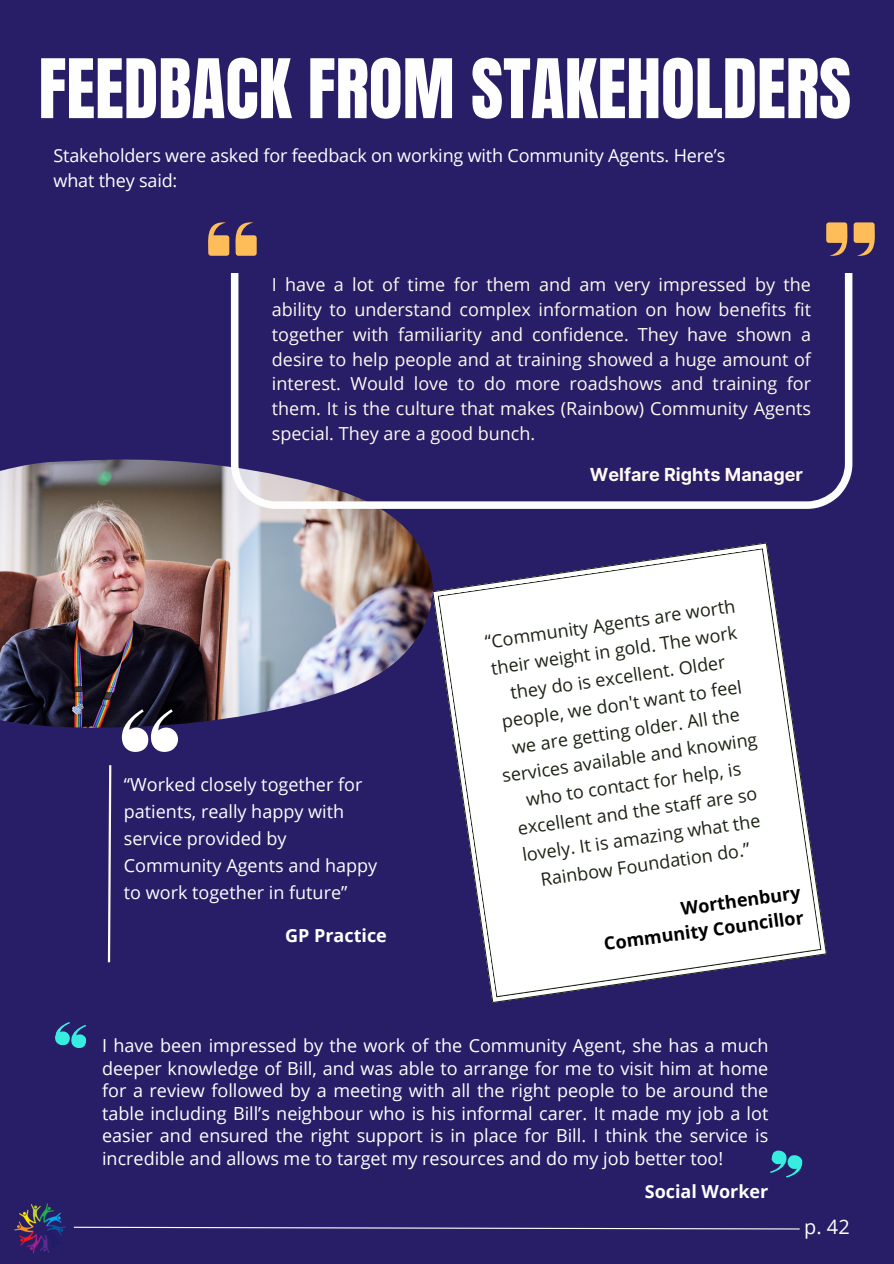
<style>
.page{position:relative;width:894px;height:1264px;background:#fff}
.page>*{position:absolute;margin:0;border:0;box-sizing:border-box;transform-origin:0 0}
.t1{font:69.75px "Anton";color:#fffeff}
.t2{font:19.95px "Open Sans";color:#fff}
.t3{font:18px/22.5px "Open Sans";letter-spacing:-.01em;color:#fff}
.t4{font:18px/24.8px "Open Sans";color:#fff9ef;text-align:justify}
.t5{font:18px/27px "Open Sans";color:#1c2313;text-align:center}
.t6{font:18px/27px "Open Sans";color:#fffeff}
.t7{font:700 18px/24.6px "Open Sans";color:#000;text-align:right}
.t8{font:700 18px "Open Sans";color:#fff}
.t9{font:700 18px "Inter";color:#fff9ef}
</style>
<div class="page">
<div style="left:0;top:0;width:893px;height:1263px;background:#281d67"></div>
<svg style="left:55px;top:1022px;width:32px;height:26px"></svg>
<svg style="left:770px;top:1150px;width:33px;height:28px"></svg>
<img style="left:0;top:459px;width:432px;height:269px">
<svg style="left:122px;top:709px;width:56px;height:43px;background:#8d8b9b"></svg>
<svg style="left:107px;top:765px;width:5px;height:198px"></svg>
<svg style="left:437px;top:548px;width:384px;height:449px"></svg>
<svg style="left:231px;top:274px;width:621px;height:235px"></svg>
<svg style="left:826px;top:222px;width:49px;height:34px"></svg>
<svg style="left:208px;top:222px;width:48px;height:34px"></svg>
<svg style="left:74px;top:1226px;width:726px;height:3px"></svg>
<img style="left:14px;top:1203px;width:60px;height:51px">
<h1 class="t1" style="left:38px;top:39px;width:813px">FEEDBACK FROM STAKEHOLDERS</h1>
<p class="t3" style="left:53px;top:143px;width:673px;line-height:24.8px">Stakeholders were asked for feedback on working with Community Agents. Here’s what they said:</p>
<p class="t4" style="left:272px;top:272px;width:540px">I have a lot of time for them and am very impressed by the ability to understand complex information on how benefits fit together with familiarity and confidence. They have shown a desire to help people and at training showed a huge amount of interest. Would love to do more roadshows and training for them. It is the culture that makes (Rainbow) Community Agents special. They are a good bunch.</p>
<p class="t9" style="left:589px;top:464px;width:215px">Welfare Rights Manager</p>
<p class="t6" style="left:124px;top:770px;width:255px">“Worked closely together for patients, really happy with service provided by<br>Community Agents and happy to work together in future”</p>
<p class="t8" style="left:285px;top:922px;width:103px">GP Practice</p>
<p class="t5" style="left:481px;top:627px;width:259px;rotate:-8deg">“Community Agents are worth their weight in gold. The work they do is excellent. Older people, we don't want to feel we are getting older. All the services available and knowing who to contact for help, is excellent and the staff are so lovely. It is amazing what the<br>Rainbow Foundation do.”</p>
<p class="t7" style="left:598px;top:907px;width:203px;rotate:-8deg">Worthenbury<br>Community Councillor</p>
<p class="t3" style="left:102px;top:1033px;width:667px;text-align:justify">I have been impressed by the work of the Community Agent, she has a much deeper knowledge of Bill, and was able to arrange for me to visit him at home for a review followed by a meeting with all the right people to be around the table including Bill’s neighbour who is his informal carer. It made my job a lot easier and ensured the right support is in place for Bill. I think the service is incredible and allows me to target my resources and do my job better too!</p>
<p class="t8" style="left:644px;top:1178px;width:125px">Social Worker</p>
<p class="t2" style="left:804px;top:1212px;width:47px">p. 42</p>
</div>
